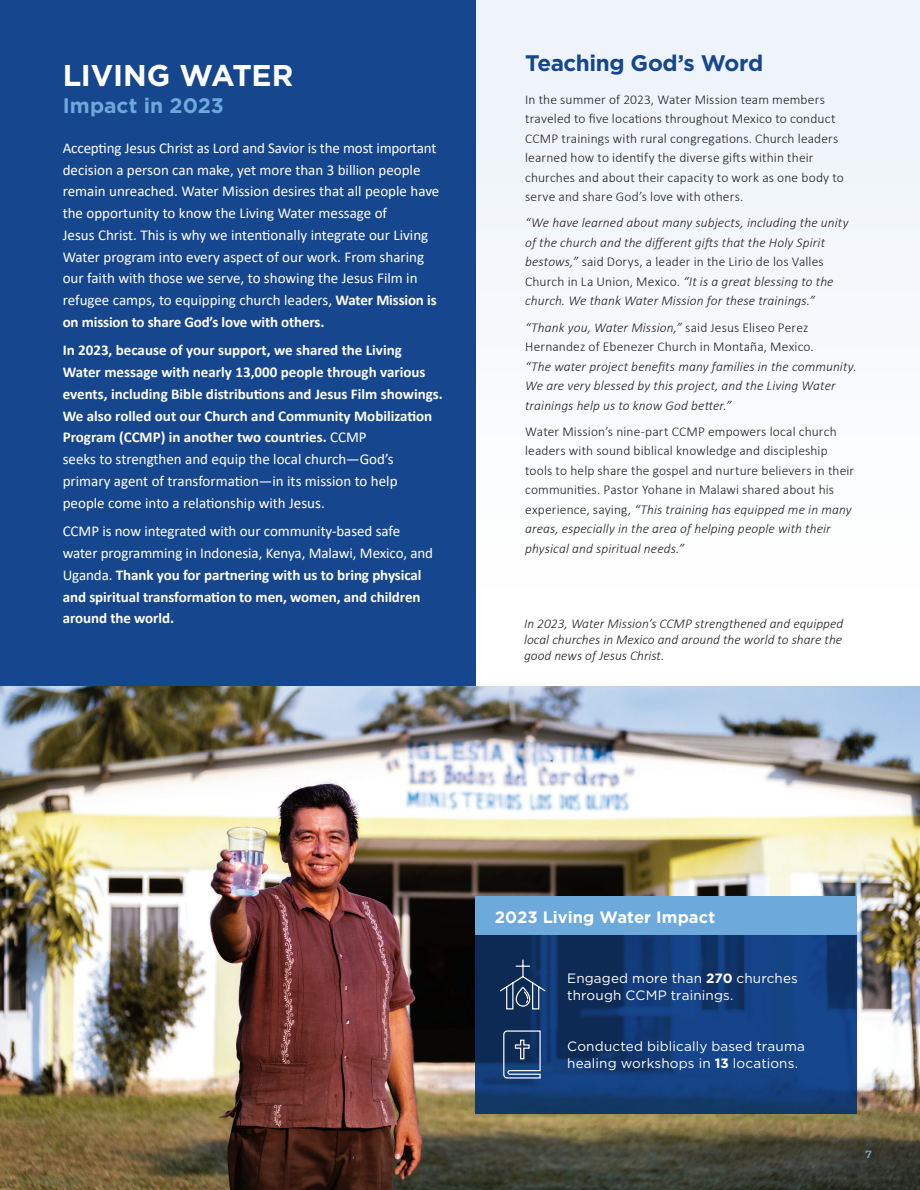
<style>
.page{position:relative;width:920px;height:1190px;background:#fff}
.page>*{position:absolute;margin:0;border:0;box-sizing:border-box;transform-origin:0 0}
.t1{font:700 30px "Gotham";letter-spacing:-.01em;color:#fff}
.t2{font:700 22.5px "Gotham";letter-spacing:-.02em;color:#16468d}
.t3{font:700 21px "Gotham";color:#6da9db}
.t4{font:700 16.5px "Gotham";letter-spacing:.005em;color:#fff}
.t5{font:700 15px/21.8px "Calibri";color:#fff}
.t6{font:15px/21.8px "Calibri";color:#fff}
.t7{font:300 13.5px/19.5px "Calibri";letter-spacing:.01em;color:#231f20}
.t8{font:italic 300 13.5px/19.5px "Calibri";letter-spacing:.005em;color:#231f20}
.t9{font:13.5px/16.5px "Gotham";letter-spacing:.01em;color:#fff}
.t10{font:600 10.5px "Montserrat";color:#6da9db}
.s1{font-weight:700}
.s2{font-weight:400}
.s3{font-style:normal}
.s4{font-style:italic}
</style>
<div class="page">
<img style="left:0;top:686px;width:920px;height:504px">
<div style="left:475px;top:0;width:445px;height:590px;background:#f5f8fc"></div>
<div style="left:0;top:0;width:475px;height:686px;background:#16468d"></div>
<svg style="left:475px;top:935px;width:382px;height:179px;background:#123a74"></svg>
<div style="left:475px;top:896px;width:382px;height:39px;background:#6da9db"></div>
<svg style="left:499px;top:958px;width:47px;height:52px;background:#2c4871"></svg>
<svg style="left:502px;top:1030px;width:39px;height:49px;background:#3b577f"></svg>
<h1 class="t1" style="left:63px;top:58px;width:232px">LIVING WATER</h1>
<h3 class="t3" style="left:63px;top:93px;width:163px">Impact in 2023</h3>
<p class="t6" style="left:63px;top:137px;width:378px">Accepting Jesus Christ as Lord and Savior is the most important decision a person can make, yet more than 3 billion people remain unreached. Water Mission desires that all people have the opportunity to know the Living Water message of<br>Jesus Christ. This is why we intentionally integrate our Living Water program into every aspect of our work. From sharing our faith with those we serve, to showing the Jesus Film in refugee camps, to equipping church leaders, <span class="s1">Water Mission is on mission to share God’s love with others.</span></p>
<p class="t5" style="left:63px;top:339px;width:382px">In 2023, because of your support, we shared the Living Water message with nearly 13,000 people through various events, including Bible distributions and Jesus Film showings.<br>We also rolled out our Church and Community Mobilization Program (CCMP) in another two countries. <span class="s2">CCMP<br>seeks to strengthen and equip the local church—God’s primary agent of transformation—in its mission to help people come into a relationship with Jesus.</span></p>
<p class="t5" style="left:63px;top:520px;width:372px"><span class="s2">CCMP is now integrated with our community-based safe water programming in Indonesia, Kenya, Malawi, Mexico, and Uganda.</span> Thank you for partnering with us to bring physical and spiritual transformation to men, women, and children around the world.</p>
<h2 class="t2" style="left:525px;top:50px;width:239px">Teaching God’s Word</h2>
<p class="t7" style="left:525px;top:89px;width:320px">In the summer of 2023, Water Mission team members traveled to five locations throughout Mexico to conduct CCMP trainings with rural congregations. Church leaders learned how to identify the diverse gifts within their churches and about their capacity to work as one body to serve and share God’s love with others.</p>
<p class="t8" style="left:525px;top:213px;width:325px">“We have learned about many subjects, including the unity of the church and the different gifts that the Holy Spirit bestows,” <span class="s3">said Dorys, a leader in the Lirio de los Valles Church in La Union, Mexico.</span> “It is a great blessing to the church. We thank Water Mission for these trainings.”</p>
<p class="t7" style="left:525px;top:317px;width:290px"><span class="s4">“Thank you, Water Mission,”</span> said Jesus Eliseo Perez<br>Hernandez of Ebenezer Church in Montaña, Mexico.</p>
<p class="t8" style="left:525px;top:356px;width:333px">“The water project benefits many families in the community.<br>We are very blessed by this project, and the Living Water trainings help us to know God better.”</p>
<p class="t7" style="left:525px;top:421px;width:331px">Water Mission’s nine-part CCMP empowers local church leaders with sound biblical knowledge and discipleship tools to help share the gospel and nurture believers in their communities. Pastor Yohane in Malawi shared about his experience, saying, <span class="s4">“This training has equipped me in many areas, especially in the area of helping people with their physical and spiritual needs.”</span></p>
<p class="t8" style="left:524px;top:615px;width:321px;line-height:16.2px;text-align:justify">In 2023, Water Mission’s CCMP strengthened and equipped local churches in Mexico and around the world to share the good news of Jesus Christ.</p>
<p class="t4" style="left:495px;top:907px;width:222px">2023 Living Water Impact</p>
<p class="t9" style="left:567px;top:970px;width:232px">Engaged more than <span class="s1">270</span> churches through CCMP trainings.</p>
<p class="t9" style="left:567px;top:1038px;width:239px">Conducted biblically based trauma healing workshops in <span class="s1">13</span> locations.</p>
<p class="t10" style="left:865px;top:1147px;width:8px">7</p>
</div>
